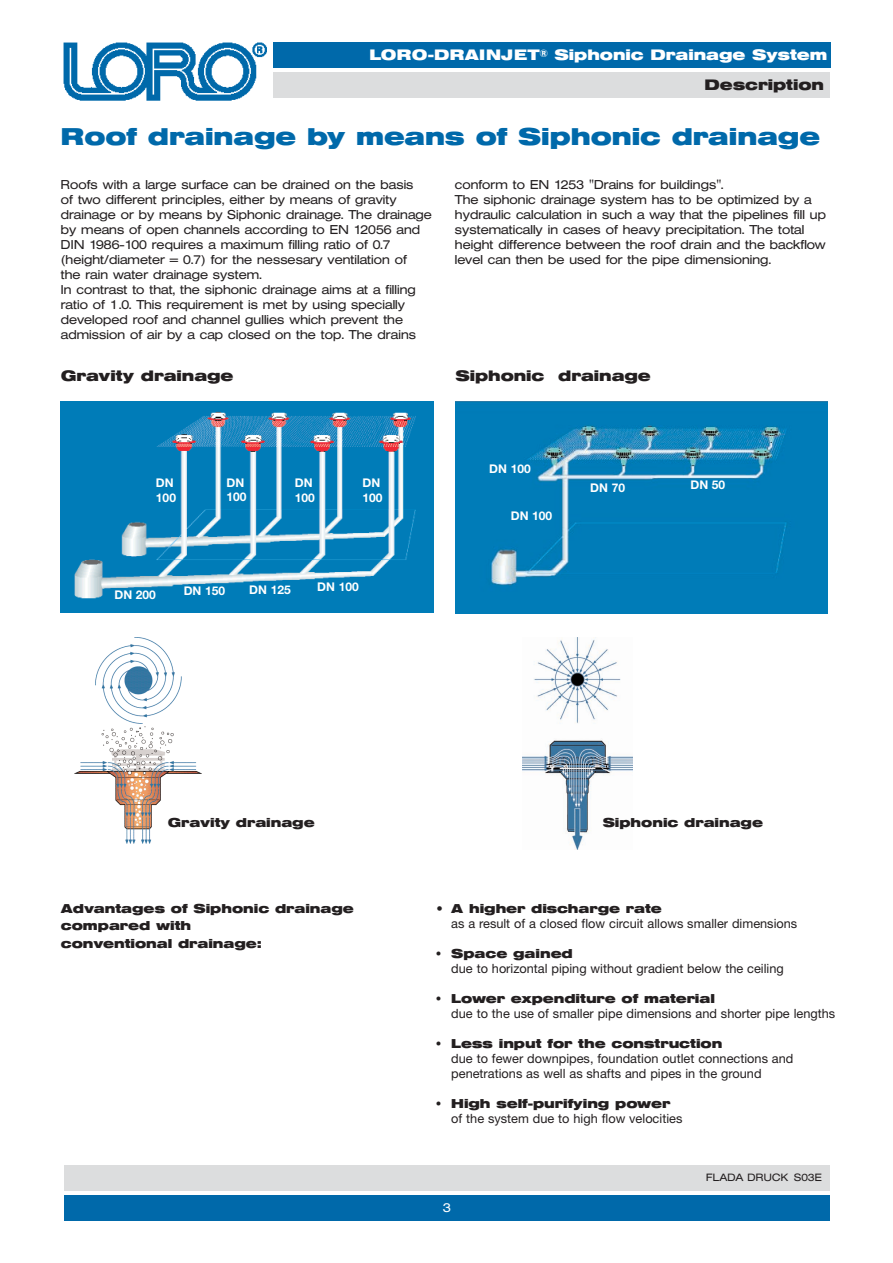
<style>
.page{position:relative;width:893px;height:1263px;background:#fff}
.page>*{position:absolute;margin:0;border:0;box-sizing:border-box;transform-origin:0 0}
.t1{font:700 24px "Helvetica Extended BQ";color:#0069aa}
.t2{font:700 15px/29.7px "Helvetica Extended BQ";color:#fff;text-align:right}
.t3{font:700 15px "Helvetica Extended BQ";color:#231f20}
.t4{font:300 12.75px/15px "Helvetica Extended BQ";color:#231f20}
.t5{font:12.75px/15px "Helvetica Neue";color:#231f20}
.t6{font:700 12.75px/17.2px "Helvetica Extended BQ";color:#231f20}
.t7{font:300 12.75px "Helvetica Extended BQ";color:#fff}
.t8{font:700 12px/14.4px "Helvetica Neue";color:#fff}
.t9{font:300 10.5px "Helvetica Extended BQ";letter-spacing:.02em;color:#231f20}
.s1{color:#231f20}
.s2{font-family:"Helvetica Neue";font-weight:400}
</style>
<div class="page">
<img style="left:63px;top:42px;width:204px;height:59px">
<div style="left:64px;top:1195px;width:766px;height:25px;background:#0069aa"></div>
<div style="left:64px;top:1165px;width:766px;height:26px;background:#dcddde"></div>
<div style="left:273px;top:43px;width:557px;height:25px;background:#0069aa"></div>
<div style="left:273px;top:72px;width:557px;height:26px;background:#dcddde"></div>
<img style="left:455px;top:402px;width:372px;height:211px">
<img style="left:61px;top:402px;width:372px;height:211px">
<img style="left:522px;top:637px;width:111px;height:212px">
<img style="left:75px;top:638px;width:127px;height:205px">
<p class="t2" style="left:369px;top:41px;width:459px">LORO-DRAINJET<sup>®</sup> Siphonic Drainage System<br><span class="s1">Description</span></p>
<h1 class="t1" style="left:61px;top:128px;width:760px">Roof drainage by means of Siphonic drainage</h1>
<p class="t4" style="left:61px;top:178px;width:372px">Roofs with a large surface can be drained on the basis<br>of two different principles, either by means of gravity drainage or by means by Siphonic drainage. The drainage by means of open channels according to EN 12056 and DIN 1986-100 requires a maximum filling ratio of 0.7 (height/diameter = 0.7) for the nessesary ventilation of<br>the rain water drainage system.<br>In contrast to that, the siphonic drainage aims at a filling ratio of 1.0. This requirement is met by using specially developed roof and channel gullies which prevent the admission of air by a cap closed on the top. The drains</p>
<p class="t4" style="left:455px;top:178px;width:372px">conform to EN 1253 "Drains for buildings".<br>The siphonic drainage system has to be optimized by a hydraulic calculation in such a way that the pipelines fill up systematically in cases of heavy precipitation. The total height difference between the roof drain and the backflow level can then be used for the pipe dimensioning.</p>
<p class="t3" style="left:61px;top:370px;width:174px">Gravity drainage</p>
<p class="t3" style="left:455px;top:370px;width:197px">Siphonic drainage</p>
<p class="t8" style="left:156px;top:477px;width:22px">DN<br>100</p>
<p class="t8" style="left:226px;top:476px;width:19px">DN</p>
<p class="t8" style="left:226px;top:491px;width:22px">100</p>
<p class="t8" style="left:295px;top:477px;width:22px">DN<br>100</p>
<p class="t8" style="left:362px;top:477px;width:22px">DN<br>100</p>
<p class="t8" style="left:114px;top:589px;width:43px">DN 200</p>
<p class="t8" style="left:184px;top:585px;width:43px">DN 150</p>
<p class="t8" style="left:249px;top:584px;width:43px">DN 125</p>
<p class="t8" style="left:317px;top:581px;width:43px">DN 100</p>
<p class="t8" style="left:489px;top:463px;width:43px">DN 100</p>
<p class="t8" style="left:510px;top:509px;width:43px">DN 100</p>
<p class="t8" style="left:590px;top:481px;width:36px">DN 70</p>
<p class="t8" style="left:690px;top:479px;width:36px">DN 50</p>
<p class="t6" style="left:168px;top:815px;width:148px">Gravity drainage</p>
<p class="t6" style="left:602px;top:815px;width:162px">Siphonic drainage</p>
<p class="t6" style="left:61px;top:901px;width:294px">Advantages of Siphonic drainage compared with<br>conventional drainage:</p>
<p class="t6" style="left:436px;top:901px;width:227px"><span class="s2">•</span> A higher discharge rate</p>
<p class="t5" style="left:451px;top:917px;width:347px">as a result of a closed flow circuit allows smaller dimensions</p>
<p class="t6" style="left:436px;top:946px;width:138px">• Space gained</p>
<p class="t5" style="left:451px;top:962px;width:334px">due to horizontal piping without gradient below the ceiling</p>
<p class="t6" style="left:436px;top:991px;width:280px">• Lower expenditure of material</p>
<p class="t5" style="left:451px;top:1007px;width:385px">due to the use of smaller pipe dimensions and shorter pipe lengths</p>
<p class="t6" style="left:436px;top:1036px;width:287px">• Less input for the construction</p>
<p class="t5" style="left:451px;top:1052px;width:343px">due to fewer downpipes, foundation outlet connections and penetrations as well as shafts and pipes in the ground</p>
<p class="t6" style="left:436px;top:1096px;width:235px">• High self-purifying power</p>
<p class="t5" style="left:451px;top:1112px;width:233px">of the system due to high flow velocities</p>
<p class="t7" style="left:443px;top:1203px;width:9px">3</p>
<p class="t9" style="left:706px;top:1174px;width:117px">FLADA DRUCK S03E</p>
</div>
